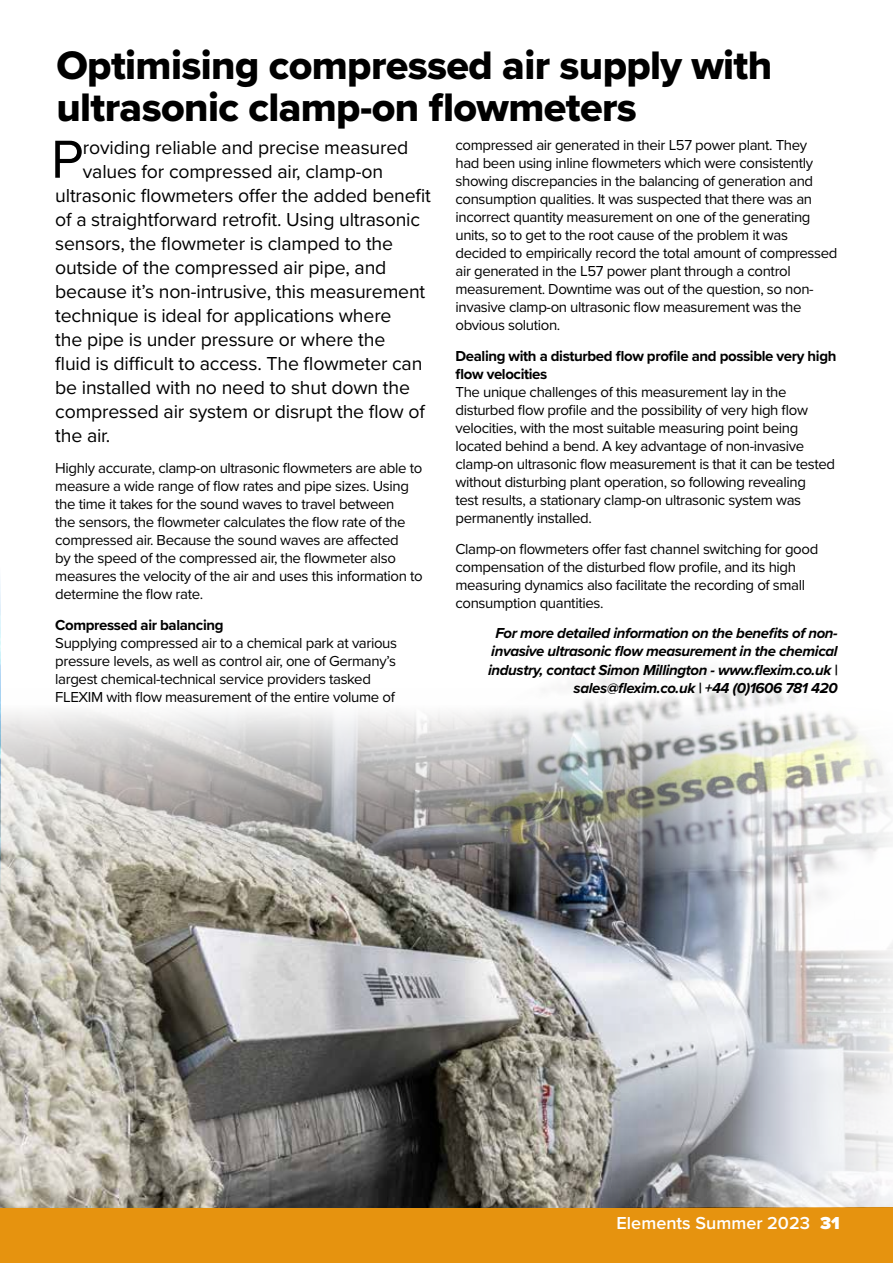
<style>
.page{position:relative;width:893px;height:1263px;background:#fff}
.page>*{position:absolute;margin:0;border:0;box-sizing:border-box;transform-origin:0 0}
.t1{font:55.5px "Proxima Nova";color:#000}
.t2{font:41.25px/42px "Proxima Nova Extrabld";letter-spacing:-.015em;color:#000}
.t3{font:19.5px "Proxima Nova";letter-spacing:-.01em;color:#000}
.t4{font:600 18px "Proxima Nova";color:#fff}
.t5{font:15px/18px "Proxima Nova";letter-spacing:-.025em;color:#000}
.t6{font:italic 700 15px/18px "Proxima Nova";letter-spacing:-.025em;color:#000;text-align:right}
.t7{font:700 15px/18px "Proxima Nova";letter-spacing:-.025em;color:#000}
.s1{font-weight:900}
</style>
<div class="page">
<div style="left:0;top:1208px;width:893px;height:55px;background:#e6930f"></div>
<img style="left:0;top:580px;width:1px;height:109px">
<img style="left:0;top:689px;width:893px;height:519px">
<h2 class="t2" style="left:56px;top:44px;width:717px">Optimising compressed air supply with ultrasonic clamp-on flowmeters</h2>
<h1 class="t1" style="left:51px;top:118px;width:34px">P</h1>
<h3 class="t3" style="left:83px;top:133px;width:327px">roviding reliable and precise measured</h3>
<p class="t5" style="left:455px;top:136px;width:384px">compressed air generated in their L57 power plant. They<br>had been using inline flowmeters which were consistently showing discrepancies in the balancing of generation and consumption qualities. It was suspected that there was an incorrect quantity measurement on one of the generating units, so to get to the root cause of the problem it was decided to empirically record the total amount of compressed air generated in the L57 power plant through a control measurement. Downtime was out of the question, so non&shy;invasive clamp-on ultrasonic flow measurement was the obvious solution.</p>
<p class="t7" style="left:455px;top:347px;width:382px">Dealing with a disturbed flow profile and possible very high flow velocities</p>
<p class="t5" style="left:455px;top:382px;width:381px">The unique challenges of this measurement lay in the disturbed flow profile and the possibility of very high flow velocities, with the most suitable measuring point being located behind a bend. A key advantage of non-invasive clamp-on ultrasonic flow measurement is that it can be tested without disturbing plant operation, so following revealing<br>test results, a stationary clamp-on ultrasonic system was permanently installed.</p>
<p class="t5" style="left:455px;top:539px;width:364px">Clamp-on flowmeters offer fast channel switching for good compensation of the disturbed flow profile, and its high measuring dynamics also facilitate the recording of small consumption quantities.</p>
<p class="t6" style="left:488px;top:624px;width:351px">For more detailed information on the benefits of non&shy;invasive ultrasonic flow measurement in the chemical industry, contact Simon Millington - www.flexim.co.uk | sales@flexim.co.uk | +44 (0)1606 781 420</p>
<h3 class="t3" style="left:83px;top:157px;width:302px">values for compressed air, clamp-on</h3>
<h3 class="t3" style="left:55px;top:181px;width:377px">ultrasonic flowmeters offer the added benefit</h3>
<h3 class="t3" style="left:55px;top:205px;width:366px">of a straightforward retrofit. Using ultrasonic</h3>
<h3 class="t3" style="left:55px;top:229px;width:339px">sensors, the flowmeter is clamped to the</h3>
<h3 class="t3" style="left:55px;top:253px;width:333px">outside of the compressed air pipe, and</h3>
<h3 class="t3" style="left:55px;top:277px;width:372px">because it’s non-intrusive, this measurement</h3>
<h3 class="t3" style="left:55px;top:301px;width:338px">technique is ideal for applications where</h3>
<h3 class="t3" style="left:55px;top:325px;width:332px">the pipe is under pressure or where the</h3>
<h3 class="t3" style="left:55px;top:349px;width:369px">fluid is difficult to access. The flowmeter can</h3>
<h3 class="t3" style="left:55px;top:373px;width:356px">be installed with no need to shut down the</h3>
<h3 class="t3" style="left:55px;top:397px;width:371px">compressed air system or disrupt the flow of</h3>
<h3 class="t3" style="left:55px;top:421px;width:57px">the air.</h3>
<p class="t5" style="left:55px;top:458px;width:369px">Highly accurate, clamp-on ultrasonic flowmeters are able to measure a wide range of flow rates and pipe sizes. Using the time it takes for the sound waves to travel between<br>the sensors, the flowmeter calculates the flow rate of the compressed air. Because the sound waves are affected<br>by the speed of the compressed air, the flowmeter also measures the velocity of the air and uses this information to determine the flow rate.</p>
<p class="t7" style="left:55px;top:615px;width:170px">Compressed air balancing</p>
<p class="t5" style="left:55px;top:633px;width:343px">Supplying compressed air to a chemical park at various pressure levels, as well as control air, one of Germany’s largest chemical-technical service providers tasked FLEXIM with flow measurement of the entire volume of</p>
<p class="t4" style="left:617px;top:1210px;width:225px">Elements Summer 2023 <span class="s1">31</span></p>
</div>
